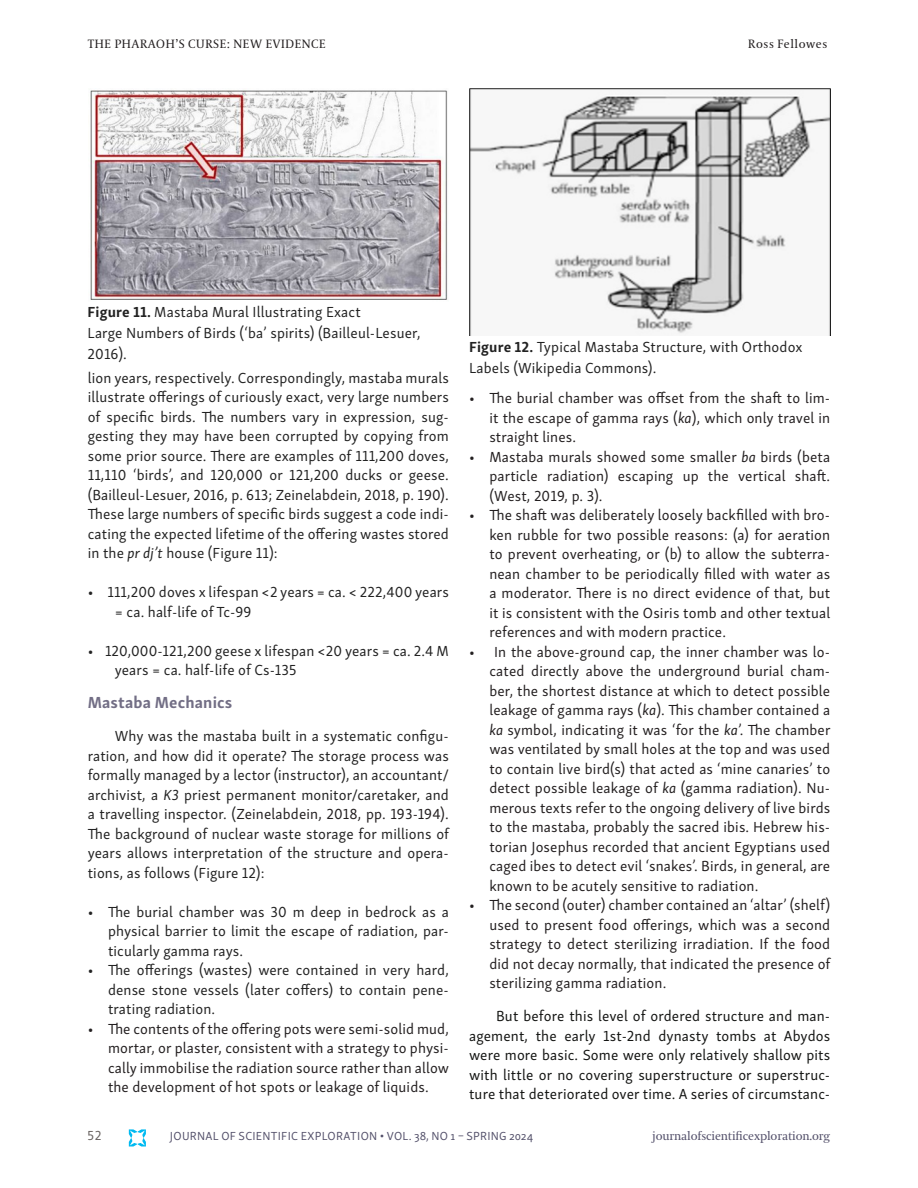
<style>
.page{position:relative;width:918px;height:1188px;background:#fff}
.page>*{position:absolute;margin:0;border:0;box-sizing:border-box;transform-origin:0 0}
.t1{font:700 16.5px "Skolar Sans PE";letter-spacing:.01em;color:#726e85}
.t2{font:15px/19.5px "Skolar Sans PE";letter-spacing:.01em;color:#231f20;text-align:justify}
.t3{font:15px/19.5px "Skolar Sans PE";letter-spacing:.01em;color:#222;text-align:justify}
.t4{font:15px/19.5px "Skolar Sans PE";letter-spacing:.01em;color:#141513;text-align:justify}
.t5{font:13.5px "Skolar Sans PE";color:#66605e}
.t6{font:12px "Skolar Sans PE";letter-spacing:.025em;color:#53506a}
.t7{font:12px "Coranto 2";letter-spacing:.05em;color:#231f20}
.t8{font:12px "Coranto 2";letter-spacing:-.01em;color:#53506a}
.s1{font-weight:700}
.s2{color:#231f20}
.s3{font-style:italic}
</style>
<div class="page">
<svg style="left:129px;top:1129px;width:17px;height:18px"></svg>
<img style="left:90px;top:90px;width:358px;height:210px">
<img style="left:470px;top:88px;width:360px;height:248px">
<p class="t7" style="left:88px;top:37px;width:240px">THE PHARAOH’S CURSE: NEW EVIDENCE</p>
<p class="t7" style="left:748px;top:37px;width:81px">Ross Fellowes</p>
<p class="t3" style="left:88px;top:300px;width:334px;line-height:21px;text-align:left"><span class="s1">Figure 11.</span> Mastaba Mural Illustrating Exact<br>Large Numbers of Birds (‘ba’ spirits) (Bailleul-Lesuer,<br>2016).</p>
<p class="t3" style="left:88px;top:366px;width:363px">lion years, respectively. Correspondingly, mastaba murals illustrate offerings of curiously exact, very large numbers of specific birds. The numbers vary in expression, sug&shy;gesting they may have been corrupted by copying from some prior source. There are examples of 111,200 doves, 11,110 ‘birds’, and 120,000 or 121,200 ducks or geese. (Bailleul-Lesuer, 2016, p. 613; <span class="s2">Zeinelabdein, 2018, p. 190).<br></span>These large numbers of specific birds suggest a code indi&shy;cating the expected lifetime of the offering wastes stored in the <span class="s3">pr dj’t</span> house (Figure 11):</p>
<p class="t3" style="left:115px;top:581px;width:336px;text-indent:-27px">• 111,200 doves x lifespan &lt;2 years = ca. &lt; 222,400 years = ca. half-life of Tc-99</p>
<p class="t3" style="left:115px;top:639px;width:336px;text-indent:-27px">• 120,000-121,200 geese x lifespan &lt;20 years = ca. 2.4 M years = ca. half-life of Cs-135</p>
<p class="t1" style="left:88px;top:689px;width:146px">Mastaba Mechanics</p>
<p class="t3" style="left:88px;top:725px;width:363px;text-indent:27px">Why was the mastaba built in a systematic configu&shy;ration, and how did it operate? The storage process was formally managed by a lector (instructor), an accountant/ archivist, a <span class="s3">K3</span> priest permanent monitor/caretaker, and a travelling inspector. (<span class="s2">Zeinelabdein, 2018, pp. 193-194).<br></span>The background of nuclear waste storage for millions of years allows interpretation of the structure and opera&shy;tions, as follows (Figure 12):</p>
<p class="t3" style="left:108px;top:900px;width:342px;text-indent:-20px">• The burial chamber was 30 m deep in bedrock as a physical barrier to limit the escape of radiation, par&shy;ticularly gamma rays.</p>
<p class="t3" style="left:108px;top:959px;width:342px;text-indent:-20px">• The offerings (wastes) were contained in very hard, dense stone vessels (later coffers) to contain pene&shy;trating radiation.</p>
<p class="t2" style="left:108px;top:1017px;width:343px;text-indent:-20px">• The contents of the offering pots were semi-solid mud, mortar, or plaster, consistent with a strategy to physi&shy;cally immobilise the radiation source rather than allow the development of hot spots or leakage of liquids.</p>
<p class="t3" style="left:469px;top:335px;width:335px;line-height:21px"><span class="s1">Figure 12.</span> Typical Mastaba Structure, with Orthodox<br>Labels (Wikipedia Commons).</p>
<p class="t2" style="left:489px;top:387px;width:342px;text-indent:-20px">• The burial chamber was offset from the shaft to lim&shy;it the escape of gamma rays (<span class="s3">ka</span>), which only travel in straight lines.</p>
<p class="t2" style="left:489px;top:446px;width:342px;text-indent:-20px">• Mastaba murals showed some smaller <span class="s3">ba</span> birds (beta particle radiation) escaping up the vertical shaft. (West, 2019, p. 3).</p>
<p class="t2" style="left:489px;top:504px;width:342px;text-indent:-20px">• The shaft was deliberately loosely backfilled with bro&shy;ken rubble for two possible reasons: (a) for aeration to prevent overheating, or (b) to allow the subterra&shy;nean chamber to be periodically filled with water as a moderator. There is no direct evidence of that, but it is consistent with the Osiris tomb and other textual references and with modern practice.</p>
<p class="t2" style="left:489px;top:641px;width:343px;text-indent:-20px">• In the above-ground cap, the inner chamber was lo&shy;cated directly above the underground burial cham&shy;ber, the shortest distance at which to detect possible leakage of gamma rays (<span class="s3">ka</span>). This chamber contained a <span class="s3">ka</span> symbol, indicating it was ‘for the <span class="s3">ka</span>’. The chamber was ventilated by small holes at the top and was used to contain live bird(s) that acted as ‘mine canaries’ to detect possible leakage of <span class="s3">ka</span> (gamma radiation). Nu&shy;merous texts refer to the ongoing delivery of live birds to the mastaba, probably the sacred ibis. Hebrew his&shy;torian Josephus recorded that ancient Egyptians used caged ibes to detect evil ‘snakes’. Birds, in general, are known to be acutely sensitive to radiation.</p>
<p class="t2" style="left:489px;top:894px;width:343px;text-indent:-20px">• The second (outer) chamber contained an ‘altar’ (shelf) used to present food offerings, which was a second strategy to detect sterilizing irradiation. If the food did not decay normally, that indicated the presence of sterilizing gamma radiation.</p>
<p class="t4" style="left:469px;top:1005px;width:363px;text-indent:27px">But before this level of ordered structure and man&shy;agement, the early 1st-2nd dynasty tombs at Abydos were more basic. Some were only relatively shallow pits with little or no covering superstructure or superstruc&shy;ture that deteriorated over time. A series of circumstanc-</p>
<p class="t5" style="left:87px;top:1126px;width:15px">52</p>
<p class="t6" style="left:170px;top:1127px;width:365px">JOURNAL OF SCIENTIFIC EXPLORATION • VOL. 38, NO 1 – SPRING 2024</p>
<p class="t8" style="left:652px;top:1129px;width:180px">journalofscientificexploration.org</p>
</div>
